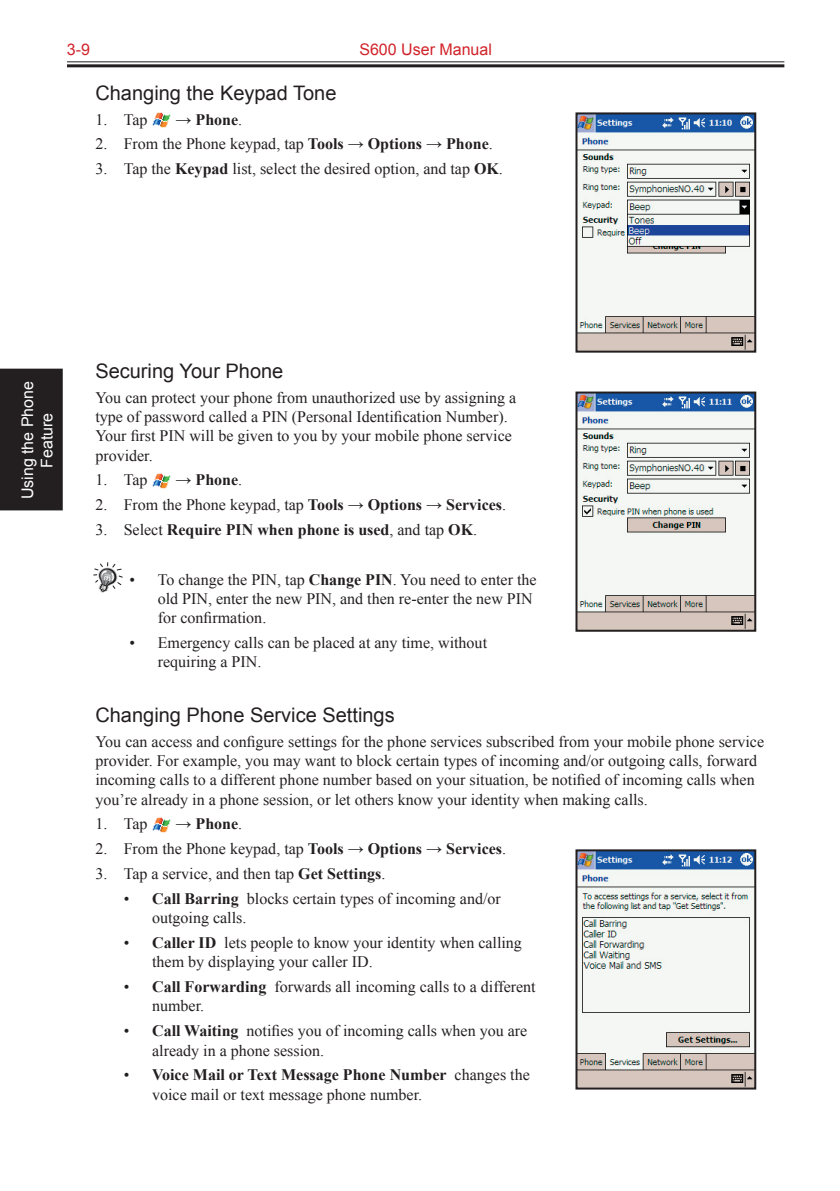
<style>
.page{position:relative;width:840px;height:1191px;background:#fff}
.page>*{position:absolute;margin:0;border:0;box-sizing:border-box;transform-origin:0 0}
.t1{font:20px "Arial";color:#231f20}
.t2{font:16px/19.2px "Times New Roman";color:#231f20}
.t3{font:700 16px "Times New Roman";color:#231f20}
.t4{font:16px/19.2px "Arial";color:#fff;text-align:center}
.t5{font:16px "Arial";color:#d1232a}
.s1{font-weight:400}
.s2{font-weight:700}
</style>
<div class="page">
<hr style="left:67px;top:61px;width:717px;height:1px;background:#231f20">
<hr style="left:67px;top:64px;width:717px;height:3px;background:#231f20">
<div style="left:1px;top:370px;width:61px;height:139px;background:#231f20"></div>
<div style="left:0;top:369px;width:63px;height:141px;border:2px solid #231f20"></div>
<img style="left:152px;top:112px;width:19px;height:16px">
<img style="left:152px;top:473px;width:19px;height:16px">
<img style="left:152px;top:817px;width:19px;height:16px">
<img style="left:578px;top:115px;width:174px;height:235px">
<div style="left:575px;top:112px;width:180px;height:241px;border:2px solid #231f20"></div>
<img style="left:578px;top:394px;width:174px;height:235px">
<div style="left:575px;top:391px;width:180px;height:241px;border:2px solid #231f20"></div>
<img style="left:94px;top:563px;width:28px;height:29px">
<img style="left:578px;top:852px;width:174px;height:234px">
<div style="left:575px;top:849px;width:180px;height:240px;border:2px solid #231f20"></div>
<p class="t5" style="left:67px;top:39px;width:25px">3-9</p>
<p class="t5" style="left:359px;top:39px;width:134px">S600 User Manual</p>
<p class="t1" style="left:95px;top:79px;width:242px">Changing the Keypad Tone</p>
<p class="t2" style="left:95px;top:109px;width:54px">1. Tap</p>
<p class="t3" style="left:175px;top:108px;width:68px"><span class="s1">→</span> Phone<span class="s1">.</span></p>
<p class="t2" style="left:95px;top:134px;width:399px">2. From the Phone keypad, tap <span class="s2">Tools</span> → <span class="s2">Options</span> → <span class="s2">Phone</span>.</p>
<p class="t2" style="left:95px;top:159px;width:409px">3. Tap the <span class="s2">Keypad</span> list, select the desired option, and tap <span class="s2">OK</span>.</p>
<p class="t4" style="left:18px;top:499px;width:120px;rotate:-90deg">Using the Phone<br>Feature</p>
<p class="t1" style="left:95px;top:358px;width:189px">Securing Your Phone</p>
<p class="t2" style="left:95px;top:388px;width:422px">You can protect your phone from unauthorized use by assigning a type of password called a PIN (Personal Identification Number).<br>Your first PIN will be given to you by your mobile phone service provider.</p>
<p class="t2" style="left:95px;top:470px;width:54px">1. Tap</p>
<p class="t3" style="left:175px;top:469px;width:68px"><span class="s1">→</span> Phone<span class="s1">.</span></p>
<p class="t2" style="left:95px;top:495px;width:412px">2. From the Phone keypad, tap <span class="s2">Tools</span> → <span class="s2">Options</span> → <span class="s2">Services</span>.</p>
<p class="t3" style="left:95px;top:519px;width:383px"><span class="s1">3. Select</span> Require PIN when phone is used<span class="s1">, and tap</span> OK<span class="s1">.</span></p>
<p class="t2" style="left:158px;top:570px;width:380px;text-indent:-28px">• To change the PIN, tap <span class="s2">Change PIN</span>. You need to enter the old PIN, enter the new PIN, and then re-enter the new PIN for confirmation.</p>
<p class="t2" style="left:158px;top:633px;width:330px;text-indent:-28px">• Emergency calls can be placed at any time, without requiring a PIN.</p>
<p class="t1" style="left:95px;top:702px;width:301px">Changing Phone Service Settings</p>
<p class="t2" style="left:95px;top:731px;width:670px">You can access and configure settings for the phone services subscribed from your mobile phone service provider. For example, you may want to block certain types of incoming and/or outgoing calls, forward incoming calls to a different phone number based on your situation, be notified of incoming calls when you’re already in a phone session, or let others know your identity when making calls.</p>
<p class="t2" style="left:95px;top:814px;width:54px">1. Tap</p>
<p class="t3" style="left:175px;top:813px;width:68px"><span class="s1">→</span> Phone<span class="s1">.</span></p>
<p class="t2" style="left:95px;top:839px;width:412px">2. From the Phone keypad, tap <span class="s2">Tools</span> → <span class="s2">Options</span> → <span class="s2">Services</span>.</p>
<p class="t2" style="left:95px;top:864px;width:291px">3. Tap a service, and then tap <span class="s2">Get Settings</span>.</p>
<p class="t2" style="left:152px;top:889px;width:350px;text-indent:-28px">• <span class="s2">Call Barring</span> blocks certain types of incoming and/or outgoing calls.</p>
<p class="t2" style="left:152px;top:933px;width:371px;text-indent:-28px">• <span class="s2">Caller ID</span> lets people to know your identity when calling them by displaying your caller ID.</p>
<p class="t2" style="left:152px;top:977px;width:385px;text-indent:-28px">• <span class="s2">Call Forwarding</span> forwards all incoming calls to a different number.</p>
<p class="t2" style="left:152px;top:1021px;width:376px;text-indent:-28px">• <span class="s2">Call Waiting</span> notifies you of incoming calls when you are already in a phone session.</p>
<p class="t2" style="left:152px;top:1065px;width:379px;text-indent:-28px">• <span class="s2">Voice Mail or Text Message Phone Number</span> changes the voice mail or text message phone number.</p>
</div>
